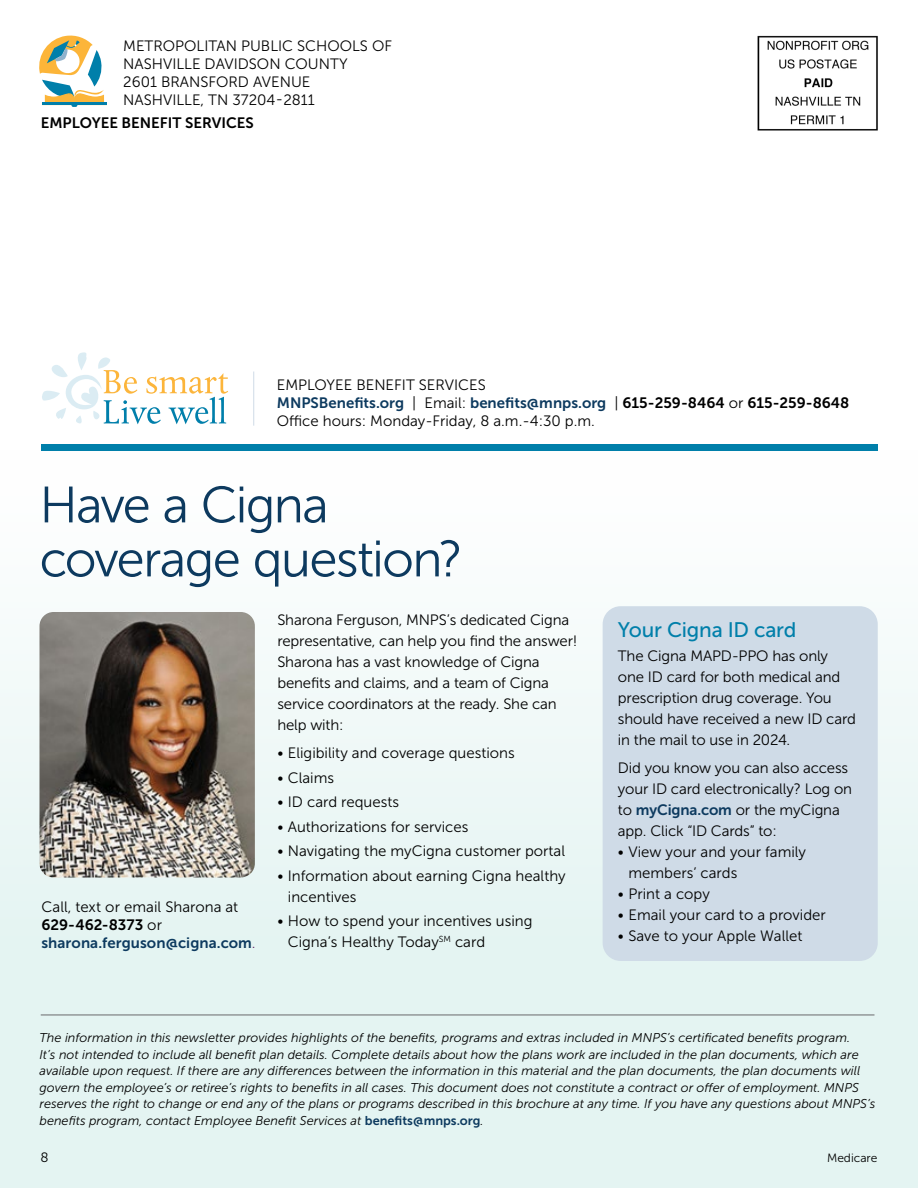
<style>
.page{position:relative;width:918px;height:1188px;background:#fff}
.page>*{position:absolute;margin:0;border:0;box-sizing:border-box;transform-origin:0 0}
.t1{font:51px/54px "Museo Sans 300";letter-spacing:-.035em;color:#0d3a5f}
.t2{font:21px "Museo Sans 500";letter-spacing:-.01em;color:#007faa}
.t3{font:15px/21px "Museo Sans 300";color:#000}
.t4{font:15px/18px "Museo Sans 700";color:#0d3a5f}
.t5{font:15px "Museo Sans 700";color:#000}
.t6{font:13.5px "Museo Sans 300";color:#000}
.t7{font:italic 12.75px/16.5px "Museo Sans 300";color:#000}
.t8{font:12px "Museo Sans 300";color:#000}
.s1{font-family:"Museo Sans 300";color:#000}
.s2{color:#000}
.s3{font-family:"Museo Sans 300";color:#622466}
.s4{font-family:"Museo Sans 700";color:#0d3a5f}
.s5{font-family:"Museo Sans 700";font-style:normal;color:#0d3a5f}
</style>
<div class="page">
<div style="left:0;top:450px;width:918px;height:738px;background:linear-gradient(to bottom,#fdfefe,#def2ef)"></div>
<img style="left:757px;top:35px;width:121px;height:96px">
<svg style="left:39px;top:36px;width:68px;height:71px"></svg>
<svg style="left:42px;top:352px;width:186px;height:72px"></svg>
<hr style="left:253px;top:372px;width:1px;height:54px;background:#cfdbe7">
<div style="left:41px;top:444px;width:837px;height:6px;background:#007faa"></div>
<hr style="left:41px;top:1014px;width:834px;height:2px;background:#77787b">
<div style="left:603px;top:606px;width:275px;height:355px;background:#cfdbe7;border-radius:18px"></div>
<img style="left:40px;top:612px;width:215px;height:266px">
<p class="t3" style="left:123px;top:37px;width:270px;line-height:18px">METROPOLITAN PUBLIC SCHOOLS OF<br>NASHVILLE DAVIDSON COUNTY<br>2601 BRANSFORD AVENUE<br>NASHVILLE, TN 37204-2811</p>
<p class="t5" style="left:41px;top:114px;width:215px">EMPLOYEE BENEFIT SERVICES</p>
<p class="t3" style="left:277px;top:375px;width:210px">EMPLOYEE BENEFIT SERVICES</p>
<p class="t4" style="left:277px;top:394px;width:574px">MNPSBenefits.org <span class="s1">| Email:</span> benefits@mnps.org <span class="s1">|</span> <span class="s2">615-259-8464</span> <span class="s1">or</span> <span class="s2">615-259-8648</span></p>
<p class="t3" style="left:277px;top:411px;width:320px">Office hours: Monday-Friday, 8 a.m.-4:30 p.m.</p>
<h1 class="t1" style="left:40px;top:478px;width:425px">Have a Cigna coverage question?</h1>
<p class="t3" style="left:41px;top:896px;width:198px">Call, text or email Sharona at</p>
<p class="t4" style="left:41px;top:916px;width:216px"><span class="s2">629-462-8373</span> <span class="s1">or </span>sharona.ferguson@cigna.com<span class="s3">.</span></p>
<p class="t3" style="left:277px;top:610px;width:302px">Sharona Ferguson, MNPS’s dedicated Cigna representative, can help you find the answer!<br>Sharona has a vast knowledge of Cigna benefits and claims, and a team of Cigna service coordinators at the ready. She can help with:</p>
<p class="t3" style="left:277px;top:743px;width:239px">• Eligibility and coverage questions</p>
<p class="t3" style="left:277px;top:767px;width:58px">• Claims</p>
<p class="t3" style="left:277px;top:792px;width:123px">• ID card requests</p>
<p class="t3" style="left:277px;top:816px;width:193px">• Authorizations for services</p>
<p class="t3" style="left:277px;top:841px;width:289px">• Navigating the myCigna customer portal</p>
<p class="t3" style="left:288px;top:865px;width:279px;text-indent:-11px">• Information about earning Cigna healthy incentives</p>
<p class="t3" style="left:288px;top:911px;width:246px;text-indent:-11px">• How to spend your incentives using<br>Cigna’s Healthy Today<sup>SM</sup> card</p>
<h2 class="t2" style="left:618px;top:618px;width:180px">Your Cigna ID card</h2>
<p class="t3" style="left:618px;top:646px;width:240px">The Cigna MAPD-PPO has only one ID card for both medical and prescription drug coverage. You should have received a new ID card in the mail to use in 2024.</p>
<p class="t3" style="left:618px;top:758px;width:236px">Did you know you can also access your ID card electronically? Log on to <span class="s4">myCigna.com</span> or the myCigna app. Click “ID Cards” to:</p>
<p class="t3" style="left:628px;top:842px;width:179px;text-indent:-10px">• View your and your family members’ cards</p>
<p class="t3" style="left:618px;top:884px;width:93px">• Print a copy</p>
<p class="t3" style="left:618px;top:905px;width:209px">• Email your card to a provider</p>
<p class="t3" style="left:618px;top:926px;width:186px">• Save to your Apple Wallet</p>
<p class="t7" style="left:40px;top:1029px;width:837px">The information in this newsletter provides highlights of the benefits, programs and extras included in MNPS’s certificated benefits program.<br>It’s not intended to include all benefit plan details. Complete details about how the plans work are included in the plan documents, which are available upon request. If there are any differences between the information in this material and the plan documents, the plan documents will govern the employee’s or retiree’s rights to benefits in all cases. This document does not constitute a contract or offer of employment. MNPS reserves the right to change or end any of the plans or programs described in this brochure at any time. If you have any questions about MNPS’s benefits program, contact Employee Benefit Services at <span class="s5">benefits@mnps.org</span>.</p>
<p class="t6" style="left:40px;top:1150px;width:10px">8</p>
<p class="t8" style="left:827px;top:1152px;width:52px">Medicare</p>
</div>
